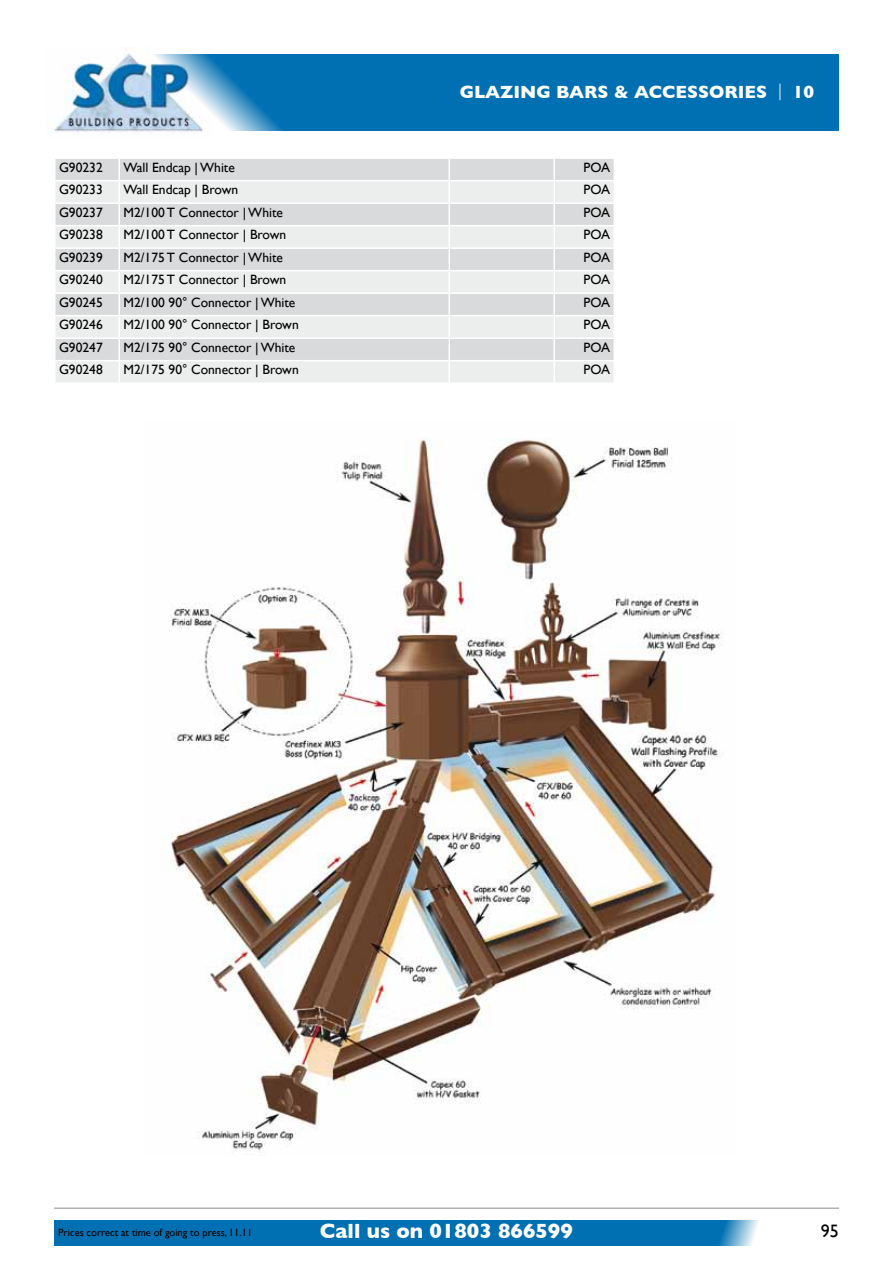
<style>
.page{position:relative;width:893px;height:1263px;background:#fff}
.page>*{position:absolute;margin:0;border:0;box-sizing:border-box;transform-origin:0 0}
.t1{font:700 21px "Gill Sans";color:#fff}
.t2{font:700 18px "Gill Sans";color:#fff}
.t3{font:18px "Gill Sans";color:#000}
.t4{font:13.5px "Gill Sans";color:#000}
.t5{font:10.5px "Gill Sans";color:#000}
.s1{font-weight:300}
</style>
<div class="page">
<svg style="left:643px;top:1220px;width:116px;height:26px;background:#2b88bf"></svg>
<div style="left:54px;top:1220px;width:589px;height:26px;background:#0070b2"></div>
<img style="left:54px;top:49px;width:149px;height:85px">
<svg style="left:124px;top:54px;width:178px;height:76px;background:#5da0c9"></svg>
<div style="left:302px;top:54px;width:537px;height:76px;background:#0070b2"></div>
<hr style="left:54px;top:1207px;width:785px;height:2px;background:#b1b3b4">
<div style="left:56px;top:159px;width:558px;height:21px;background:#d9dadb"></div>
<svg style="left:56px;top:181px;width:558px;height:201px;background:#e3e4e5"></svg>
<hr style="left:118px;top:159px;width:2px;height:21px;background:#fff">
<hr style="left:448px;top:159px;width:2px;height:21px;background:#fff">
<hr style="left:118px;top:181px;width:2px;height:21px;background:#fff">
<hr style="left:448px;top:181px;width:2px;height:21px;background:#fff">
<hr style="left:54px;top:202px;width:65px;height:2px;background:#fff">
<hr style="left:119px;top:202px;width:330px;height:2px;background:#fff">
<hr style="left:118px;top:204px;width:2px;height:21px;background:#fff">
<hr style="left:449px;top:202px;width:105px;height:2px;background:#fff">
<hr style="left:448px;top:204px;width:2px;height:21px;background:#fff">
<hr style="left:554px;top:202px;width:61px;height:2px;background:#fff">
<hr style="left:54px;top:225px;width:65px;height:1px;background:#fff">
<hr style="left:119px;top:225px;width:330px;height:1px;background:#fff">
<hr style="left:118px;top:226px;width:2px;height:21px;background:#fff">
<hr style="left:449px;top:225px;width:105px;height:1px;background:#fff">
<hr style="left:448px;top:226px;width:2px;height:21px;background:#fff">
<hr style="left:554px;top:225px;width:61px;height:1px;background:#fff">
<hr style="left:54px;top:247px;width:65px;height:2px;background:#fff">
<hr style="left:119px;top:247px;width:330px;height:2px;background:#fff">
<hr style="left:118px;top:249px;width:2px;height:21px;background:#fff">
<hr style="left:449px;top:247px;width:105px;height:2px;background:#fff">
<hr style="left:448px;top:249px;width:2px;height:21px;background:#fff">
<hr style="left:554px;top:247px;width:61px;height:2px;background:#fff">
<hr style="left:54px;top:270px;width:65px;height:1px;background:#fff">
<hr style="left:119px;top:270px;width:330px;height:1px;background:#fff">
<hr style="left:118px;top:271px;width:2px;height:21px;background:#fff">
<hr style="left:449px;top:270px;width:105px;height:1px;background:#fff">
<hr style="left:448px;top:271px;width:2px;height:21px;background:#fff">
<hr style="left:554px;top:270px;width:61px;height:1px;background:#fff">
<hr style="left:54px;top:292px;width:65px;height:2px;background:#fff">
<hr style="left:119px;top:292px;width:330px;height:2px;background:#fff">
<hr style="left:118px;top:294px;width:2px;height:21px;background:#fff">
<hr style="left:449px;top:292px;width:105px;height:2px;background:#fff">
<hr style="left:448px;top:294px;width:2px;height:21px;background:#fff">
<hr style="left:554px;top:292px;width:61px;height:2px;background:#fff">
<hr style="left:54px;top:315px;width:65px;height:1px;background:#fff">
<hr style="left:119px;top:315px;width:330px;height:1px;background:#fff">
<hr style="left:118px;top:316px;width:2px;height:21px;background:#fff">
<hr style="left:449px;top:315px;width:105px;height:1px;background:#fff">
<hr style="left:448px;top:316px;width:2px;height:21px;background:#fff">
<hr style="left:554px;top:315px;width:61px;height:1px;background:#fff">
<hr style="left:54px;top:337px;width:65px;height:2px;background:#fff">
<hr style="left:119px;top:337px;width:330px;height:2px;background:#fff">
<hr style="left:118px;top:339px;width:2px;height:21px;background:#fff">
<hr style="left:449px;top:337px;width:105px;height:2px;background:#fff">
<hr style="left:448px;top:339px;width:2px;height:21px;background:#fff">
<hr style="left:554px;top:337px;width:61px;height:2px;background:#fff">
<hr style="left:54px;top:360px;width:65px;height:1px;background:#fff">
<hr style="left:119px;top:360px;width:330px;height:1px;background:#fff">
<hr style="left:118px;top:361px;width:2px;height:21px;background:#fff">
<hr style="left:449px;top:360px;width:105px;height:1px;background:#fff">
<hr style="left:448px;top:361px;width:2px;height:21px;background:#fff">
<hr style="left:554px;top:360px;width:61px;height:1px;background:#fff">
<svg style="left:554px;top:159px;width:1px;height:223px"></svg>
<img style="left:171px;top:438px;width:553px;height:717px">
<h2 class="t2" style="left:460px;top:81px;width:356px">GLAZING BARS &amp; ACCESSORIES <span class="s1">|</span> 10</h2>
<p class="t4" style="left:59px;top:159px;width:45px">G90232</p>
<p class="t4" style="left:124px;top:159px;width:113px">Wall Endcap | White</p>
<p class="t4" style="left:584px;top:159px;width:28px">POA</p>
<p class="t4" style="left:59px;top:182px;width:45px">G90233</p>
<p class="t4" style="left:124px;top:182px;width:116px">Wall Endcap | Brown</p>
<p class="t4" style="left:584px;top:182px;width:28px">POA</p>
<p class="t4" style="left:59px;top:204px;width:45px">G90237</p>
<p class="t4" style="left:124px;top:204px;width:161px">M2/100 T Connector | White</p>
<p class="t4" style="left:584px;top:204px;width:28px">POA</p>
<p class="t4" style="left:59px;top:227px;width:45px">G90238</p>
<p class="t4" style="left:124px;top:227px;width:164px">M2/100 T Connector | Brown</p>
<p class="t4" style="left:584px;top:227px;width:28px">POA</p>
<p class="t4" style="left:59px;top:249px;width:45px">G90239</p>
<p class="t4" style="left:124px;top:249px;width:161px">M2/175 T Connector | White</p>
<p class="t4" style="left:584px;top:249px;width:28px">POA</p>
<p class="t4" style="left:59px;top:272px;width:45px">G90240</p>
<p class="t4" style="left:124px;top:272px;width:164px">M2/175 T Connector | Brown</p>
<p class="t4" style="left:584px;top:272px;width:28px">POA</p>
<p class="t4" style="left:59px;top:294px;width:45px">G90245</p>
<p class="t4" style="left:124px;top:294px;width:173px">M2/100 90° Connector | White</p>
<p class="t4" style="left:584px;top:294px;width:28px">POA</p>
<p class="t4" style="left:59px;top:317px;width:45px">G90246</p>
<p class="t4" style="left:124px;top:317px;width:177px">M2/100 90° Connector | Brown</p>
<p class="t4" style="left:584px;top:317px;width:28px">POA</p>
<p class="t4" style="left:59px;top:339px;width:45px">G90247</p>
<p class="t4" style="left:124px;top:339px;width:173px">M2/175 90° Connector | White</p>
<p class="t4" style="left:584px;top:339px;width:28px">POA</p>
<p class="t4" style="left:59px;top:362px;width:45px">G90248</p>
<p class="t4" style="left:124px;top:362px;width:177px">M2/175 90° Connector | Brown</p>
<p class="t4" style="left:584px;top:362px;width:28px">POA</p>
<p class="t5" style="left:58px;top:1226px;width:196px">Prices correct at time of going to press, 11.11</p>
<h1 class="t1" style="left:320px;top:1218px;width:254px">Call us on 01803 866599</h1>
<h2 class="t3" style="left:821px;top:1220px;width:19px">95</h2>
</div>
